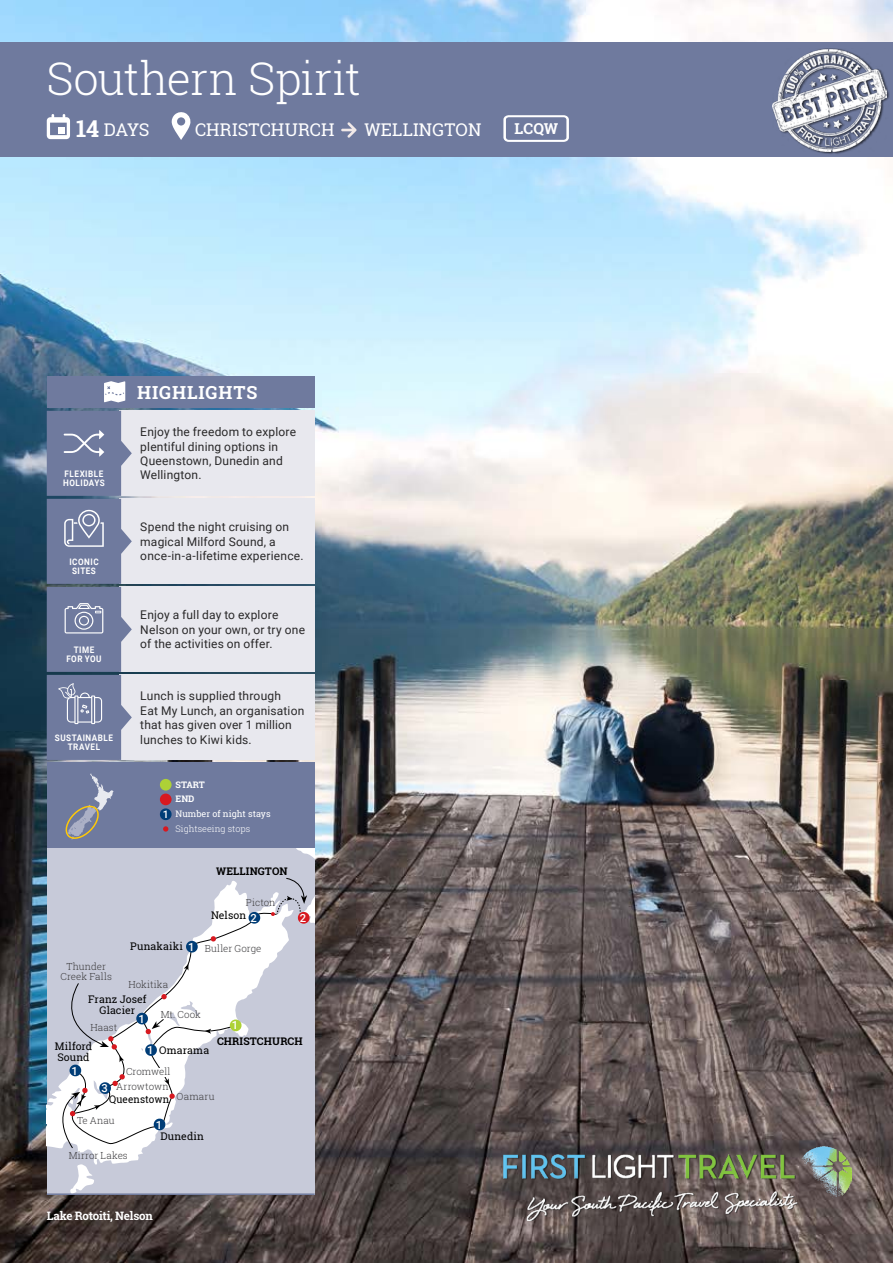
<style>
.page{position:relative;width:893px;height:1263px;background:#fff}
.page>*{position:absolute;margin:0;border:0;box-sizing:border-box;transform-origin:0 0}
.t1{font:300 45px "Roboto Slab";letter-spacing:-.01em;color:#fff}
.t2{font:700 18px "Roboto Slab";letter-spacing:.05em;color:#fff}
.t3{font:17.55px "Roboto Slab";letter-spacing:.01em;color:#fff}
.t4{font:700 15px "Roboto Slab";color:#fff}
.t5{font:12px/14.4px "Roboto";letter-spacing:.015em;color:#292829}
.t6{font:700 11.7px "Roboto Slab";letter-spacing:-.025em;color:#fff}
.t7{font:500 11.25px "Roboto";color:#fff}
.t8{font:10.5px/11.2px "Roboto Slab";letter-spacing:.01em;color:#000}
.t9{font:700 10.5px "Roboto Slab";letter-spacing:.01em;color:#000}
.t10{font:10.5px "Roboto Slab";letter-spacing:.01em;color:#000;scale:.95 1}
.t11{font:500 10.5px "Roboto";color:#fff}
.t12{font:300 9.75px/10.5px "Roboto Slab";letter-spacing:.01em;color:#3d3c3e;text-align:center}
.t13{font:700 9px/9px "Roboto";letter-spacing:.065em;color:#fff;text-align:center;scale:.9 1}
.t14{font:9px "Roboto Slab";color:#fff}
.t15{font:300 9px "Roboto Slab";color:#fff}
.t16{font:700 9px/14.9px "Roboto Slab";color:#fff}
.s1{font-weight:700;font-size:23.25px}
</style>
<div class="page">
<img style="left:0;top:0;width:893px;height:1263px">
<div style="left:29px;top:1192px;width:142px;height:47px;background:#000;opacity:.75"></div>
<div style="left:0;top:43px;width:893px;height:114px;background:#6f7a9e"></div>
<svg style="left:47px;top:114px;width:23px;height:25px"></svg>
<svg style="left:172px;top:112px;width:19px;height:28px"></svg>
<svg style="left:341px;top:122px;width:16px;height:16px"></svg>
<svg style="left:503px;top:115px;width:66px;height:27px"></svg>
<div style="left:47px;top:376px;width:268px;height:32px;background:#6f7a9e"></div>
<svg style="left:104px;top:381px;width:21px;height:21px"></svg>
<div style="left:119px;top:411px;width:196px;height:85px;background:#e8e8ee"></div>
<div style="left:119px;top:587px;width:196px;height:85px;background:#e8e8ee"></div>
<div style="left:119px;top:675px;width:196px;height:85px;background:#e8e8ee"></div>
<div style="left:119px;top:499px;width:196px;height:85px;background:#e8e8ee"></div>
<svg style="left:47px;top:411px;width:85px;height:349px;background:#8089a8"></svg>
<div style="left:47px;top:833px;width:268px;height:362px;background:#c7cad9"></div>
<svg style="left:47px;top:1098px;width:96px;height:67px"></svg>
<svg style="left:70px;top:1164px;width:24px;height:29px"></svg>
<div style="left:47px;top:763px;width:268px;height:85px;background:#6f7a9e"></div>
<hr style="left:47px;top:1193px;width:268px;height:2px;background:#6f7a9e">
<svg style="left:50px;top:774px;width:265px;height:374px"></svg>
<img style="left:503px;top:1147px;width:349px;height:73px">
<div style="left:772px;top:48px;width:117px;height:106px;background:#000;opacity:.75"></div>
<img style="left:773px;top:48px;width:114px;height:103px">
<h1 class="t1" style="left:47px;top:48px;width:316px">Southern Spirit</h1>
<h3 class="t3" style="left:76px;top:118px;width:75px"><span class="s1">14</span> DAYS</h3>
<h3 class="t3" style="left:195px;top:118px;width:141px">CHRISTCHURCH</h3>
<h3 class="t3" style="left:364px;top:118px;width:118px">WELLINGTON</h3>
<p class="t4" style="left:515px;top:118px;width:45px">LCQW</p>
<h2 class="t2" style="left:137px;top:380px;width:122px">HIGHLIGHTS</h2>
<p class="t5" style="left:140px;top:425px;width:157px">Enjoy the freedom to explore plentiful dining options in<br>Queenstown, Dunedin and</p>
<p class="t13" style="left:65px;top:469px;width:45px">FLEXIBLE</p>
<p class="t5" style="left:140px;top:468px;width:63px">Wellington.</p>
<p class="t13" style="left:63px;top:478px;width:48px">HOLIDAYS</p>
<p class="t13" style="left:69px;top:557px;width:34px;text-align:left">ICONIC<br>SITES</p>
<p class="t13" style="left:66px;top:645px;width:41px">TIME<br>FOR YOU</p>
<p class="t5" style="left:140px;top:520px;width:165px">Spend the night cruising on magical Milford Sound, a once-in-a-lifetime experience.</p>
<p class="t5" style="left:140px;top:608px;width:166px">Enjoy a full day to explore<br>Nelson on your own, or try one of the activities on offer.</p>
<p class="t5" style="left:140px;top:689px;width:166px">Lunch is supplied through<br>Eat My Lunch, an organisation that has given over 1 million</p>
<p class="t13" style="left:55px;top:733px;width:66px">SUSTAINABLE</p>
<p class="t5" style="left:140px;top:732px;width:113px">lunches to Kiwi kids.</p>
<p class="t13" style="left:68px;top:742px;width:37px">TRAVEL</p>
<p class="t12" style="left:60px;top:961px;width:53px">Thunder<br>Creek Falls</p>
<p class="t11" style="left:163px;top:808px;width:7px">1</p>
<p class="t16" style="left:176px;top:777px;width:31px">START<br>END</p>
<p class="t14" style="left:176px;top:808px;width:96px">Number of night stays</p>
<p class="t15" style="left:176px;top:823px;width:76px">Sightseeing stops</p>
<p class="t9" style="left:216px;top:864px;width:73px">WELLINGTON</p>
<p class="t12" style="left:246px;top:897px;width:31px">Picton</p>
<p class="t8" style="left:130px;top:940px;width:54px">Punakaiki</p>
<p class="t12" style="left:128px;top:978px;width:41px">Hokitika</p>
<p class="t7" style="left:188px;top:940px;width:8px">1</p>
<p class="t8" style="left:211px;top:909px;width:37px">Nelson</p>
<p class="t12" style="left:205px;top:943px;width:58px">Buller Gorge</p>
<p class="t7" style="left:251px;top:911px;width:8px">2</p>
<p class="t7" style="left:300px;top:911px;width:8px">2</p>
<p class="t8" style="left:88px;top:994px;width:60px;line-height:10.5px;text-align:center">Franz Josef<br>Glacier</p>
<p class="t7" style="left:138px;top:1012px;width:8px">1</p>
<p class="t12" style="left:90px;top:1021px;width:28px">Haast</p>
<p class="t8" style="left:55px;top:1040px;width:39px">Milford<br>Sound</p>
<p class="t7" style="left:147px;top:1044px;width:8px">1</p>
<p class="t12" style="left:161px;top:1009px;width:42px">Mt. Cook</p>
<p class="t8" style="left:159px;top:1044px;width:51px">Omarama</p>
<p class="t7" style="left:72px;top:1064px;width:8px">1</p>
<p class="t12" style="left:126px;top:1066px;width:46px">Cromwell</p>
<p class="t7" style="left:232px;top:1019px;width:8px">1</p>
<p class="t9" style="left:217px;top:1034px;width:87px">CHRISTCHURCH</p>
<p class="t7" style="left:101px;top:1082px;width:8px">3</p>
<p class="t12" style="left:116px;top:1081px;width:54px">Arrowtown</p>
<p class="t10" style="left:109px;top:1092px;width:65px">Queenstown</p>
<p class="t12" style="left:77px;top:1115px;width:39px">Te Anau</p>
<p class="t7" style="left:156px;top:1118px;width:8px">1</p>
<p class="t12" style="left:177px;top:1091px;width:39px">Oamaru</p>
<p class="t12" style="left:69px;top:1150px;width:61px">Mirror Lakes</p>
<p class="t8" style="left:161px;top:1130px;width:45px">Dunedin</p>
<p class="t6" style="left:47px;top:1207px;width:108px">Lake Rotoiti, Nelson</p>
</div>
